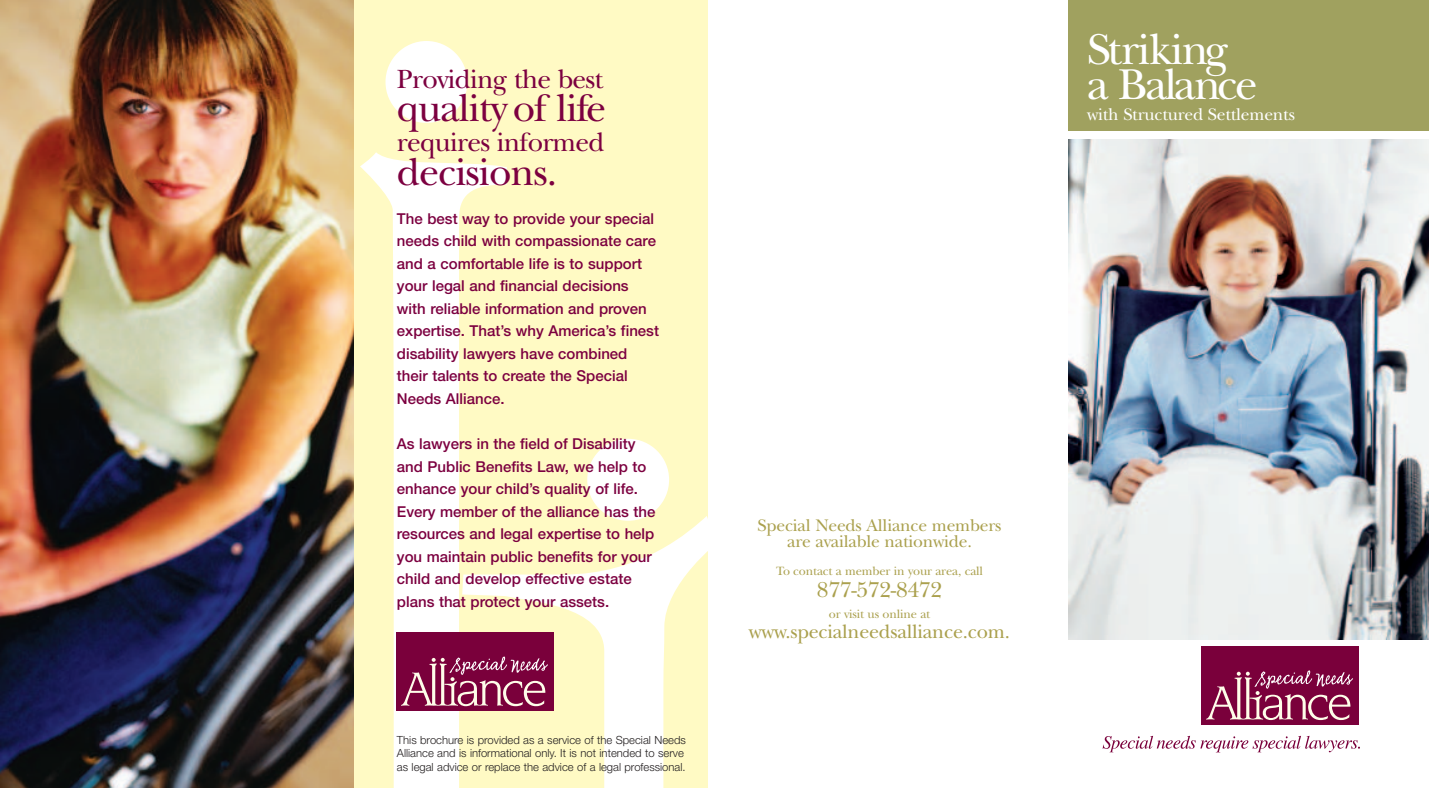
<style>
.page{position:relative;width:1429px;height:788px;background:#fff}
.page>*{position:absolute;margin:0;border:0;box-sizing:border-box;transform-origin:0 0}
.t1{font:45px/35px "New Baskerville";letter-spacing:-.035em;color:#fff}
.t2{font:40px "New Baskerville";letter-spacing:-.025em;color:#7c0040}
.t3{font:27.5px "New Baskerville";letter-spacing:-.025em;color:#7c0040}
.t4{font:22.5px "New Baskerville";letter-spacing:-.01em;color:#aaa04d}
.t5{font:20px "New Baskerville";letter-spacing:-.01em;color:#aaa04d}
.t6{font:17.5px/16.2px "New Baskerville";letter-spacing:-.01em;color:#aaa04d;text-align:center}
.t7{font:17.5px "New Baskerville";letter-spacing:-.01em;color:#fff}
.t8{font:500 15px/22.5px "Helvetica Neue";color:#7c0040}
.t9{font:12.5px "New Baskerville";letter-spacing:-.01em;color:#aaa04d}
.t10{font:300 11.25px/14px "Helvetica Neue";color:#231f20}
</style>
<div class="page">
<img style="left:0;top:0;width:354px;height:788px">
<div style="left:354px;top:0;width:354px;height:788px;background:#fffac4"></div>
<div style="left:587px;top:439px;width:82px;height:81px;background:#fff;border-radius:50%"></div>
<svg style="left:345px;top:152px;width:162px;height:635px"></svg>
<svg style="left:462px;top:516px;width:246px;height:271px"></svg>
<div style="left:385px;top:41px;width:82px;height:82px;background:#fff;border-radius:50%"></div>
<div style="left:1201px;top:646px;width:158px;height:78px;background:#7a003b"></div>
<svg style="left:1102px;top:735px;width:258px;height:17px"></svg>
<svg style="left:1206px;top:670px;width:147px;height:50px"></svg>
<img style="left:1068px;top:139px;width:361px;height:500px">
<div style="left:1068px;top:0;width:361px;height:134px;background:#a0a15f"></div>
<div style="left:1068px;top:131px;width:361px;height:8px;background:#fff"></div>
<div style="left:396px;top:632px;width:158px;height:78px;background:#7a003b"></div>
<svg style="left:401px;top:656px;width:147px;height:50px"></svg>
<h3 class="t3" style="left:397px;top:69px;width:208px">Providing the best</h3>
<h2 class="t2" style="left:397px;top:94px;width:211px">quality of life</h2>
<h3 class="t3" style="left:397px;top:132px;width:209px">requires informed</h3>
<h2 class="t2" style="left:397px;top:158px;width:162px">decisions.</h2>
<p class="t8" style="left:397px;top:209px;width:264px">The best way to provide your special needs child with compassionate care and a comfortable life is to support your legal and financial decisions with reliable information and proven expertise. That’s why America’s finest disability lawyers have combined their talents to create the Special Needs Alliance.</p>
<p class="t8" style="left:397px;top:434px;width:260px">As lawyers in the field of Disability and Public Benefits Law, we help to enhance your child’s quality of life.<br>Every member of the alliance has the resources and legal expertise to help you maintain public benefits for your child and develop effective estate plans that protect your assets.</p>
<p class="t10" style="left:397px;top:733px;width:290px">This brochure is provided as a service of the Special Needs<br>Alliance and is informational only. It is not intended to serve as legal advice or replace the advice of a legal professional.</p>
<p class="t6" style="left:757px;top:519px;width:245px">Special Needs Alliance members are available nationwide.</p>
<p class="t9" style="left:776px;top:566px;width:209px">To contact a member in your area, call</p>
<h3 class="t4" style="left:817px;top:581px;width:127px">877-572-8472</h3>
<p class="t9" style="left:829px;top:609px;width:103px">or visit us online at</p>
<h3 class="t5" style="left:749px;top:624px;width:262px">www.specialneedsalliance.com.</h3>
<h1 class="t1" style="left:1087px;top:37px;width:172px">Striking a Balance</h1>
<p class="t7" style="left:1087px;top:107px;width:209px">with Structured Settlements</p>
</div>
